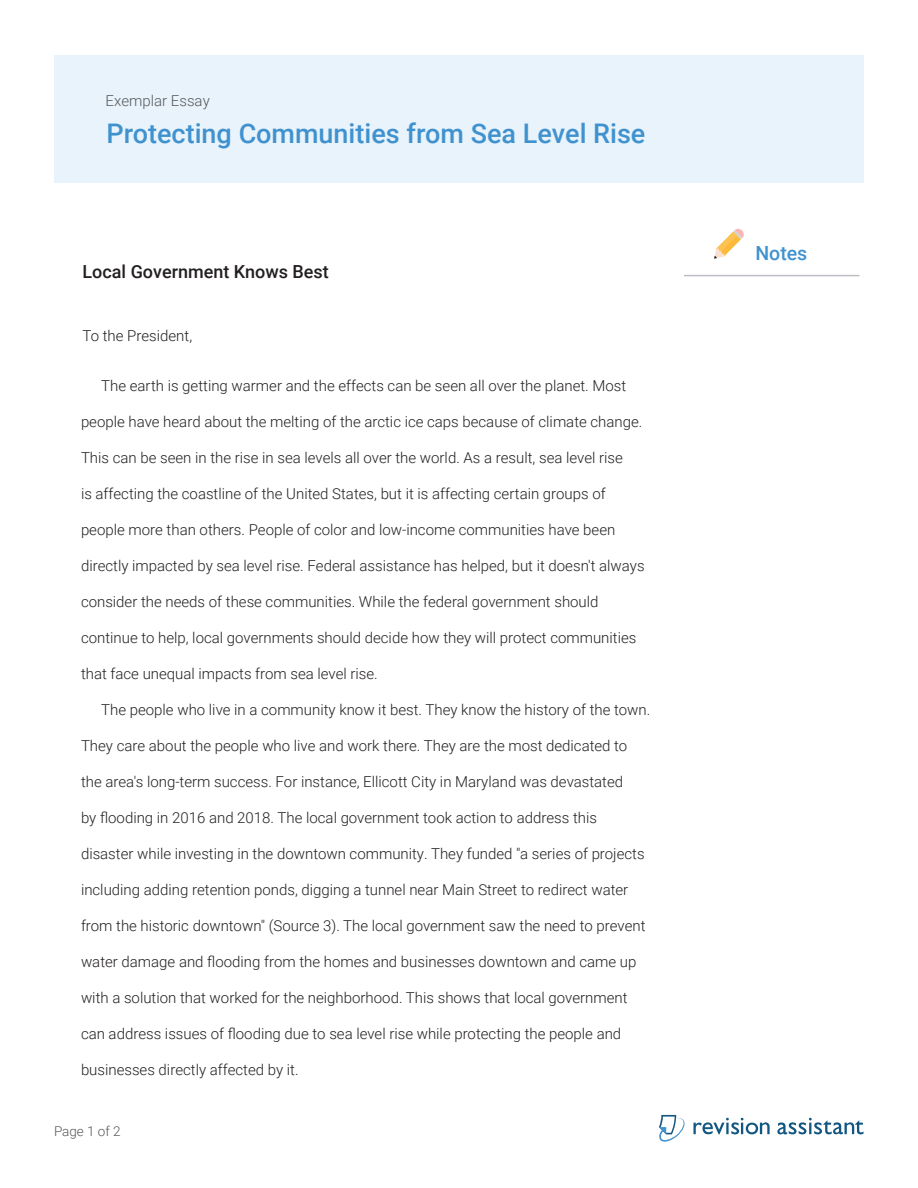
<style>
.page{position:relative;width:918px;height:1188px;background:#fff}
.page>*{position:absolute;margin:0;border:0;box-sizing:border-box;transform-origin:0 0}
.Prompt_Title{font:500 27px "Roboto";color:#4092cf}
.t1{font:500 19.5px "Roboto";color:#4092cf}
.Essay_Title{font:500 18px "Roboto";color:#231f20}
.Essay_Text{font:300 15px "Roboto";color:#231f20}
.Essay_Text_-_Letter{font:300 15px "Roboto";color:#231f20}
.Exemplar_Essay_Subhe{font:300 15px "Roboto";color:#57585a}
.Exemplar_Essay_Subhe-2{font:300 13.5px "Roboto";color:#57585a}
</style>
<div class="page">
<div style="left:54px;top:55px;width:810px;height:128px;background:#e8f3fb"></div>
<hr style="left:684px;top:275px;width:176px;height:1px;background:#bec0c6">
<svg style="left:714px;top:228px;width:30px;height:31px"></svg>
<svg style="left:659px;top:1115px;width:26px;height:27px"></svg>
<svg style="left:693px;top:1118px;width:77px;height:16px"></svg>
<svg style="left:777px;top:1118px;width:87px;height:16px"></svg>
<p class="Exemplar_Essay_Subhe" style="left:106px;top:91px;width:106px">Exemplar Essay</p>
<p class="Prompt_Title" style="left:106px;top:114px;width:540px">Protecting Communities from Sea Level Rise</p>
<p class="Essay_Title" style="left:82px;top:259px;width:248px">Local Government Knows Best</p>
<p class="Essay_Text_-_Letter" style="left:82px;top:325px;width:111px">To the President,</p>
<p class="Essay_Text" style="left:101px;top:375px;width:527px">The earth is getting warmer and the effects can be seen all over the planet. Most</p>
<p class="Essay_Text" style="left:81px;top:411px;width:563px">people have heard about the melting of the arctic ice caps because of climate change.</p>
<p class="Essay_Text" style="left:81px;top:447px;width:543px">This can be seen in the rise in sea levels all over the world. As a result, sea level rise</p>
<p class="Essay_Text" style="left:81px;top:483px;width:526px">is affecting the coastline of the United States, but it is affecting certain groups of</p>
<p class="Essay_Text" style="left:81px;top:519px;width:536px">people more than others. People of color and low-income communities have been</p>
<p class="Essay_Text" style="left:81px;top:555px;width:565px">directly impacted by sea level rise. Federal assistance has helped, but it doesn't always</p>
<p class="Essay_Text" style="left:81px;top:591px;width:519px">consider the needs of these communities. While the federal government should</p>
<p class="Essay_Text" style="left:81px;top:627px;width:557px">continue to help, local governments should decide how they will protect communities</p>
<p class="Essay_Text" style="left:81px;top:663px;width:298px">that face unequal impacts from sea level rise.</p>
<p class="Essay_Text" style="left:101px;top:699px;width:551px">The people who live in a community know it best. They know the history of the town.</p>
<p class="Essay_Text" style="left:81px;top:735px;width:548px">They care about the people who live and work there. They are the most dedicated to</p>
<p class="Essay_Text" style="left:81px;top:771px;width:544px">the area's long-term success. For instance, Ellicott City in Maryland was devastated</p>
<p class="Essay_Text" style="left:81px;top:807px;width:518px">by flooding in 2016 and 2018. The local government took action to address this</p>
<p class="Essay_Text" style="left:81px;top:843px;width:565px">disaster while investing in the downtown community. They funded "a series of projects</p>
<p class="Essay_Text" style="left:81px;top:879px;width:549px">including adding retention ponds, digging a tunnel near Main Street to redirect water</p>
<p class="Essay_Text" style="left:81px;top:915px;width:566px">from the historic downtown" (Source 3). The local government saw the need to prevent</p>
<p class="Essay_Text" style="left:81px;top:951px;width:557px">water damage and flooding from the homes and businesses downtown and came up</p>
<p class="Essay_Text" style="left:81px;top:987px;width:548px">with a solution that worked for the neighborhood. This shows that local government</p>
<p class="Essay_Text" style="left:81px;top:1023px;width:542px">can address issues of flooding due to sea level rise while protecting the people and</p>
<p class="Essay_Text" style="left:81px;top:1059px;width:219px">businesses directly affected by it.</p>
<p class="Exemplar_Essay_Subhe-2" style="left:54px;top:1122px;width:68px">Page 1 of 2</p>
<p class="t1" style="left:755px;top:240px;width:53px">Notes</p>
</div>
